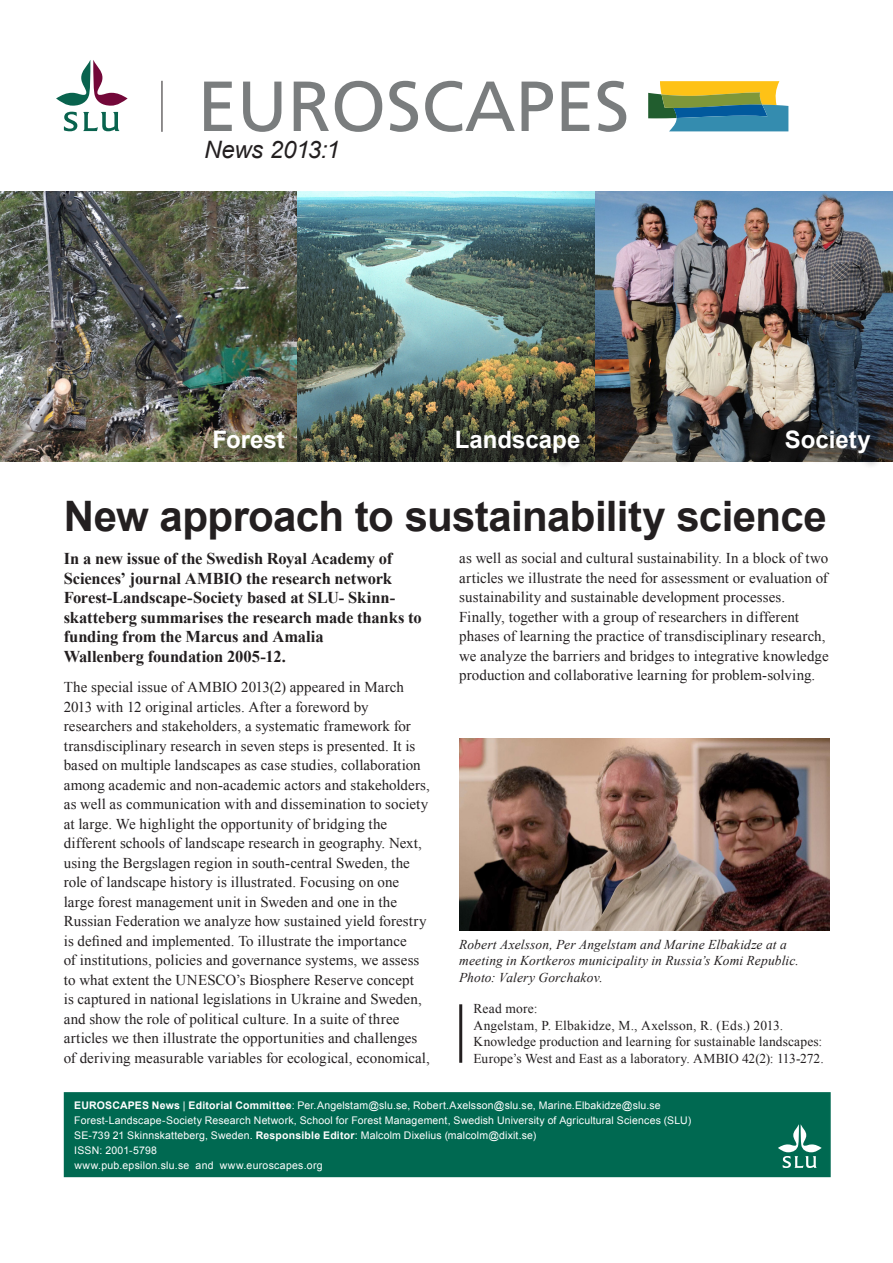
<style>
.page{position:relative;width:893px;height:1263px;background:#fff}
.page>*{position:absolute;margin:0;border:0;box-sizing:border-box;transform-origin:0 0}
.t1{font:700 42px "Arial";letter-spacing:-.015em;color:#231f20}
.t2{font:700 24px "Arial";color:#fff}
.t3{font:italic 24px "Arial";letter-spacing:-.02em;color:#231f20}
.t4{font:700 16.5px/19.5px "Times New Roman";letter-spacing:-.01em;color:#231f20}
.t5{font:15px/19.5px "Times New Roman";letter-spacing:.005em;color:#231f20}
.t6{font:13.5px "Times New Roman";letter-spacing:.01em;color:#231f20}
.t7{font:italic 13.5px "Times New Roman";letter-spacing:.01em;color:#231f20}
.t8{font:10.5px "Arial";letter-spacing:.015em;color:#fff}
.s1{font-weight:700}
</style>
<div class="page">
<div style="left:64px;top:1092px;width:767px;height:85px;background:#006951;border:2px solid #006951"></div>
<svg style="left:56px;top:60px;width:72px;height:46px"></svg>
<svg style="left:64px;top:112px;width:13px;height:19px"></svg>
<svg style="left:83px;top:112px;width:37px;height:19px"></svg>
<img style="left:459px;top:739px;width:370px;height:191px">
<hr style="left:162px;top:81px;width:1px;height:51px;background:#231f20">
<svg style="left:778px;top:1124px;width:44px;height:44px"></svg>
<hr style="left:459px;top:1004px;width:3px;height:59px;background:#231f20">
<img style="left:0;top:191px;width:595px;height:270px">
<img style="left:595px;top:191px;width:298px;height:270px">
<div style="left:215px;top:432px;width:86px;height:32px;background:#231f20;opacity:.75"></div>
<div style="left:457px;top:432px;width:139px;height:37px;background:#231f20;opacity:.75"></div>
<div style="left:787px;top:432px;width:99px;height:37px;background:#231f20;opacity:.75"></div>
<svg style="left:648px;top:81px;width:140px;height:50px;background:#819e74"></svg>
<svg style="left:204px;top:82px;width:28px;height:49px"></svg>
<svg style="left:243px;top:82px;width:38px;height:50px"></svg>
<svg style="left:294px;top:82px;width:35px;height:49px"></svg>
<svg style="left:335px;top:81px;width:47px;height:51px"></svg>
<svg style="left:389px;top:81px;width:29px;height:51px"></svg>
<svg style="left:425px;top:81px;width:90px;height:51px"></svg>
<svg style="left:522px;top:82px;width:31px;height:49px"></svg>
<svg style="left:562px;top:82px;width:27px;height:49px"></svg>
<svg style="left:598px;top:81px;width:28px;height:51px"></svg>
<p class="t3" style="left:204px;top:134px;width:137px">News 2013:1</p>
<p class="t2" style="left:212px;top:424px;width:74px">Forest</p>
<p class="t2" style="left:455px;top:424px;width:127px">Landscape</p>
<p class="t2" style="left:785px;top:424px;width:87px">Society</p>
<p class="t1" style="left:64px;top:489px;width:765px">New approach to sustainability science</p>
<p class="t4" style="left:64px;top:548px;width:360px">In a new issue of the Swedish Royal Academy of Sciences’ journal AMBIO the research network Forest-Landscape-Society based at SLU- Skinn&shy;skatteberg summarises the research made thanks to funding from the Marcus and Amalia</p>
<p class="t4" style="left:64px;top:646px;width:224px">Wallenberg foundation 2005-12.</p>
<p class="t5" style="left:459px;top:548px;width:370px">as well as social and cultural sustainability. In a block of two articles we illustrate the need for assessment or evaluation of</p>
<p class="t5" style="left:459px;top:587px;width:327px">sustainability and sustainable development processes.</p>
<p class="t5" style="left:459px;top:607px;width:371px">Finally, together with a group of researchers in different phases of learning the practice of transdisciplinary research, we analyze the barriers and bridges to integrative knowledge production and collaborative learning for problem-solving.</p>
<p class="t5" style="left:64px;top:677px;width:342px">The special issue of AMBIO 2013(2) appeared in March<br>2013 with 12 original articles. After a foreword by</p>
<p class="t5" style="left:64px;top:716px;width:368px">researchers and stakeholders, a systematic framework for transdisciplinary research in seven steps is presented. It is based on multiple landscapes as case studies, collaboration among academic and non-academic actors and stakeholders, as well as communication with and dissemination to society at large. We highlight the opportunity of bridging the</p>
<p class="t5" style="left:64px;top:833px;width:368px">different schools of landscape research in geography. Next, using the Bergslagen region in south-central Sweden, the role of landscape history is illustrated. Focusing on one large forest management unit in Sweden and one in the Russian Federation we analyze how sustained yield forestry is defined and implemented. To illustrate the importance<br>of institutions, policies and governance systems, we assess to what extent the UNESCO’s Biosphere Reserve concept<br>is captured in national legislations in Ukraine and Sweden, and show the role of political culture. In a suite of three articles we then illustrate the opportunities and challenges of deriving measurable variables for ecological, economical,</p>
<p class="t7" style="left:459px;top:935px;width:329px">Robert Axelsson, Per Angelstam and Marine Elbakidze at a</p>
<p class="t7" style="left:459px;top:951px;width:341px">meeting in Kortkeros municipality in Russia’s Komi Republic.</p>
<p class="t7" style="left:459px;top:968px;width:145px">Photo: Valery Gorchakov.</p>
<p class="t6" style="left:473px;top:1000px;width:66px">Read more:</p>
<p class="t6" style="left:473px;top:1016px;width:311px">Angelstam, P. Elbakidze, M., Axelsson, R. (Eds.) 2013.</p>
<p class="t6" style="left:473px;top:1033px;width:350px">Knowledge production and learning for sustainable landscapes:</p>
<p class="t6" style="left:473px;top:1049px;width:352px">Europe’s West and East as a laboratory. AMBIO 42(2): 113-272.</p>
<p class="t8" style="left:74px;top:1098px;width:588px"><span class="s1">EUROSCAPES News</span> | <span class="s1">Editorial Committee</span>: Per.Angelstam@slu.se, Robert.Axelsson@slu.se, Marine.Elbakidze@slu.se</p>
<p class="t8" style="left:74px;top:1113px;width:619px">Forest-Landscape-Society Research Network, School for Forest Management, Swedish University of Agricultural Sciences (SLU)</p>
<p class="t8" style="left:74px;top:1128px;width:463px">SE-739 21 Skinnskatteberg, Sweden. <span class="s1">Responsible Editor</span>: Malcolm Dixelius (malcolm@dixit.se)</p>
<p class="t8" style="left:74px;top:1143px;width:84px">ISSN: 2001-5798</p>
<p class="t8" style="left:74px;top:1158px;width:250px">www.pub.epsilon.slu.se and www.euroscapes.org</p>
</div>
